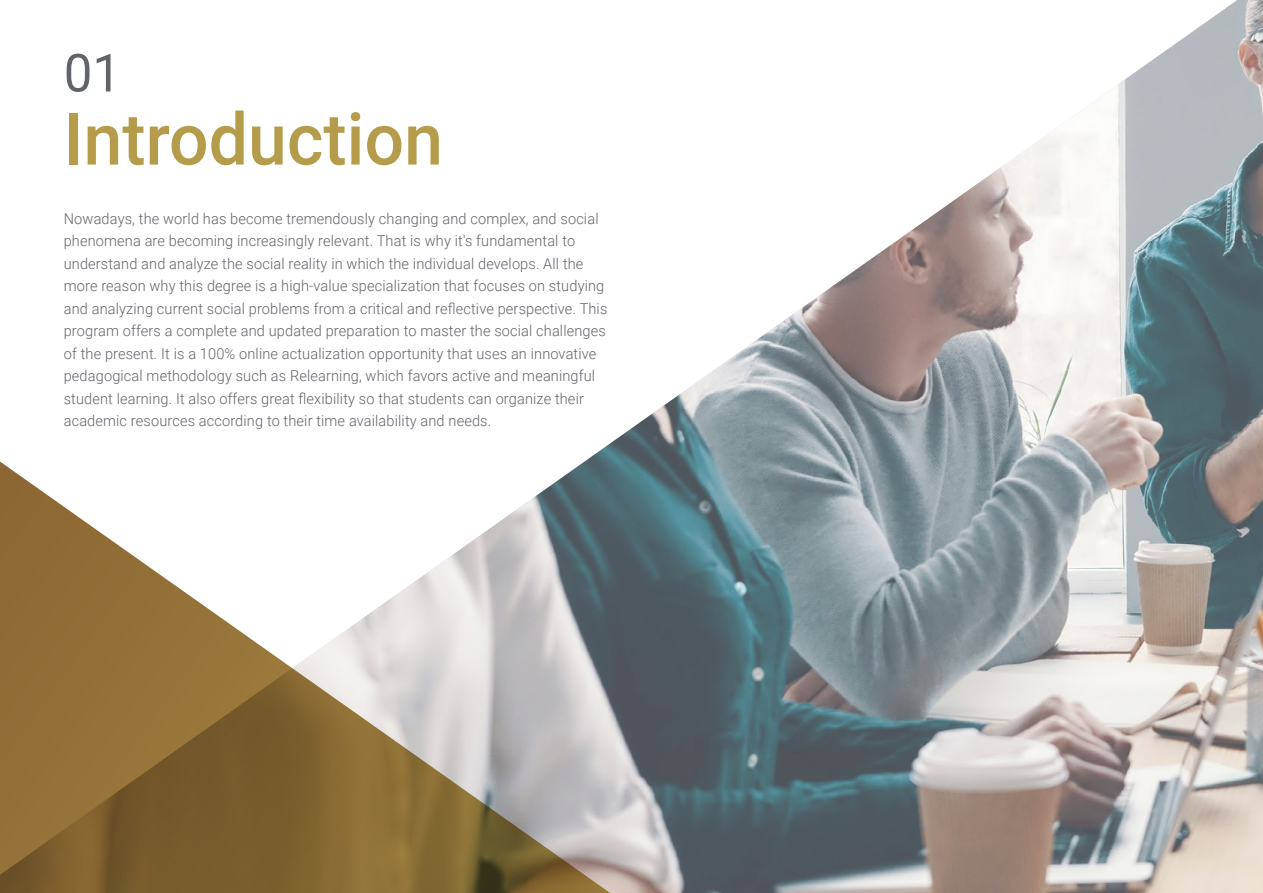
<style>
.page{position:relative;width:1263px;height:893px;background:#fff}
.page>*{position:absolute;margin:0;border:0;box-sizing:border-box;transform-origin:0 0}
.t1{font:500 72px "Roboto";color:#b49c4b}
.t2{font:52.5px "Roboto";color:#61646a}
.t3{font:300 15px/22.5px "Roboto";letter-spacing:.01em;color:#61646a}
</style>
<div class="page">
<img style="left:606px;top:0;width:657px;height:893px">
<svg style="left:0;top:446px;width:640px;height:447px"></svg>
<h2 class="t2" style="left:64px;top:36px;width:59px">01</h2>
<h1 class="t1" style="left:64px;top:89px;width:381px">Introduction</h1>
<p class="t3" style="left:64px;top:207px;width:545px">Nowadays, the world has become tremendously changing and complex, and social phenomena are becoming increasingly relevant. That is why it's fundamental to understand and analyze the social reality in which the individual develops. All the more reason why this degree is a high-value specialization that focuses on studying and analyzing current social problems from a critical and reflective perspective. This program offers a complete and updated preparation to master the social challenges of the present. It is a 100% online actualization opportunity that uses an innovative pedagogical methodology such as Relearning, which favors active and meaningful student learning. It also offers great flexibility so that students can organize their academic resources according to their time availability and needs.</p>
</div>
